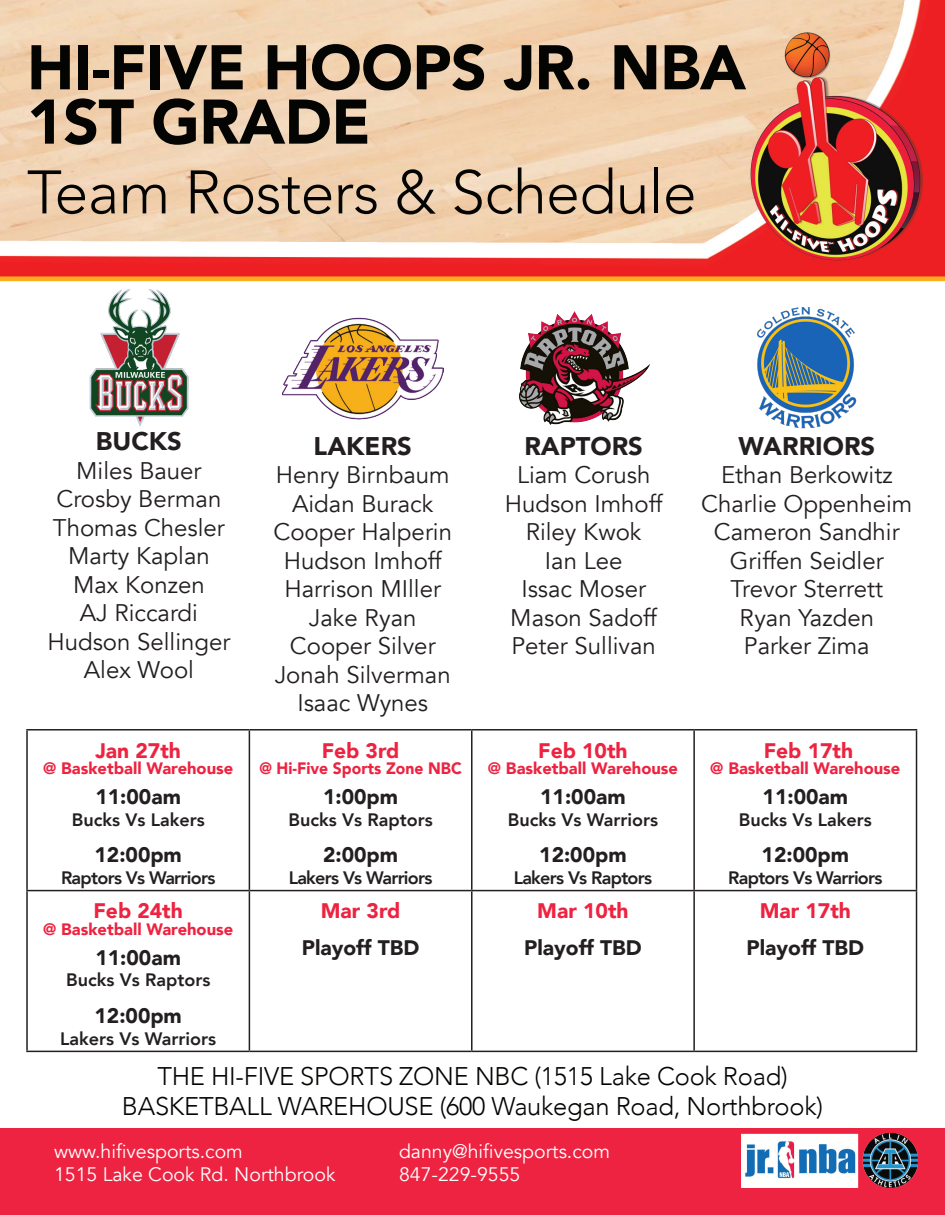
<style>
.page{position:relative;width:945px;height:1215px;background:#fff}
.page>*{position:absolute;margin:0;border:0;box-sizing:border-box;transform-origin:0 0}
.t1{font:900 62.4px/54.3px "Avenir";letter-spacing:-.01em;color:#040503}
.t2{font:300 60.75px "Avenir";letter-spacing:-.01em;color:#040503}
.t3{font:300 25.5px/30px "Avenir";letter-spacing:-.01em;color:#040503;text-align:center}
.t4{font:900 25.5px "Avenir";color:#231f20}
.t5{font:24px "Avenir";color:#231f20}
.t6{font:900 21px "Avenir";color:#231f20}
.t7{font:900 21px "Avenir";color:#ed2341}
.t8{font:19.5px "Avenir";color:#fff}
.t9{font:800 18px "Avenir";color:#231f20}
.t10{font:800 18px "Avenir";letter-spacing:-.04em;color:#231f20}
.t11{font:900 16.5px "Avenir";color:#ed2341}
.t12{font:900 16.5px "Avenir";color:#ed2341;scale:.95 1}
</style>
<div class="page">
<img style="left:0;top:0;width:945px;height:1129px">
<div style="left:0;top:1129px;width:945px;height:86px;background:#ed2341"></div>
<img style="left:87px;top:287px;width:104px;height:141px">
<img style="left:282px;top:308px;width:161px;height:120px">
<img style="left:515px;top:307px;width:137px;height:121px">
<img style="left:757px;top:306px;width:100px;height:122px">
<hr style="left:26px;top:729px;width:223px;height:2px;background:#231f20">
<hr style="left:26px;top:731px;width:2px;height:159px;background:#231f20">
<hr style="left:249px;top:729px;width:223px;height:2px;background:#231f20">
<hr style="left:249px;top:731px;width:1px;height:159px;background:#231f20">
<hr style="left:472px;top:729px;width:222px;height:2px;background:#231f20">
<hr style="left:471px;top:731px;width:2px;height:159px;background:#231f20">
<hr style="left:694px;top:729px;width:223px;height:2px;background:#231f20">
<hr style="left:693px;top:731px;width:2px;height:159px;background:#231f20">
<hr style="left:916px;top:731px;width:1px;height:159px;background:#231f20">
<hr style="left:26px;top:890px;width:223px;height:1px;background:#231f20">
<hr style="left:26px;top:891px;width:2px;height:160px;background:#231f20">
<hr style="left:249px;top:890px;width:223px;height:1px;background:#231f20">
<hr style="left:249px;top:891px;width:1px;height:160px;background:#231f20">
<hr style="left:472px;top:890px;width:222px;height:1px;background:#231f20">
<hr style="left:471px;top:891px;width:2px;height:160px;background:#231f20">
<hr style="left:694px;top:890px;width:223px;height:1px;background:#231f20">
<hr style="left:693px;top:891px;width:2px;height:160px;background:#231f20">
<hr style="left:916px;top:891px;width:1px;height:160px;background:#231f20">
<hr style="left:26px;top:1051px;width:223px;height:1px;background:#231f20">
<hr style="left:249px;top:1051px;width:223px;height:1px;background:#231f20">
<hr style="left:472px;top:1051px;width:222px;height:1px;background:#231f20">
<hr style="left:694px;top:1051px;width:223px;height:1px;background:#231f20">
<img style="left:741px;top:1134px;width:176px;height:54px">
<p class="t1" style="left:27px;top:39px;width:721px">HI-FIVE HOOPS JR. NBA<br>1ST GRADE</p>
<p class="t2" style="left:27px;top:157px;width:671px">Team Rosters &amp; Schedule</p>
<p class="t4" style="left:96px;top:419px;width:87px">BUCKS</p>
<p class="t5" style="left:76px;top:456px;width:127px">Miles Bauer</p>
<p class="t5" style="left:56px;top:484px;width:166px">Crosby Berman</p>
<p class="t5" style="left:53px;top:513px;width:174px">Thomas Chesler</p>
<p class="t5" style="left:68px;top:541px;width:143px">Marty Kaplan</p>
<p class="t5" style="left:73px;top:570px;width:133px">Max Konzen</p>
<p class="t5" style="left:80px;top:598px;width:120px">AJ Riccardi</p>
<p class="t5" style="left:47px;top:627px;width:185px">Hudson Sellinger</p>
<p class="t5" style="left:84px;top:655px;width:112px">Alex Wool</p>
<p class="t7" style="left:95px;top:732px;width:87px">Jan 27th</p>
<p class="t11" style="left:43px;top:754px;width:192px">@ Basketball Warehouse</p>
<p class="t6" style="left:95px;top:779px;width:87px">11:00am</p>
<p class="t9" style="left:72px;top:805px;width:134px">Bucks Vs Lakers</p>
<p class="t6" style="left:94px;top:837px;width:89px">12:00pm</p>
<p class="t10" style="left:61px;top:864px;width:156px">Raptors Vs Warriors</p>
<p class="t7" style="left:94px;top:893px;width:91px">Feb 24th</p>
<p class="t11" style="left:43px;top:915px;width:192px">@ Basketball Warehouse</p>
<p class="t6" style="left:95px;top:940px;width:87px">11:00am</p>
<p class="t9" style="left:66px;top:966px;width:146px">Bucks Vs Raptors</p>
<p class="t6" style="left:94px;top:998px;width:89px">12:00pm</p>
<p class="t9" style="left:60px;top:1024px;width:157px">Lakers Vs Warriors</p>
<p class="t4" style="left:314px;top:424px;width:100px">LAKERS</p>
<p class="t5" style="left:276px;top:460px;width:175px">Henry Birnbaum</p>
<p class="t5" style="left:292px;top:489px;width:143px">Aidan Burack</p>
<p class="t5" style="left:273px;top:517px;width:180px">Cooper Halperin</p>
<p class="t5" style="left:284px;top:546px;width:159px">Hudson Imhoff</p>
<p class="t5" style="left:285px;top:574px;width:158px">Harrison MIller</p>
<p class="t5" style="left:309px;top:603px;width:109px">Jake Ryan</p>
<p class="t5" style="left:290px;top:631px;width:147px">Cooper Silver</p>
<p class="t5" style="left:275px;top:660px;width:178px">Jonah Silverman</p>
<p class="t5" style="left:297px;top:688px;width:132px">Isaac Wynes</p>
<p class="t7" style="left:322px;top:732px;width:79px">Feb 3rd</p>
<p class="t12" style="left:259px;top:754px;width:214px">@ Hi-Five Sports Zone NBC</p>
<p class="t6" style="left:323px;top:779px;width:77px">1:00pm</p>
<p class="t9" style="left:288px;top:805px;width:146px">Bucks Vs Raptors</p>
<p class="t6" style="left:323px;top:837px;width:77px">2:00pm</p>
<p class="t10" style="left:289px;top:864px;width:145px">Lakers Vs Warriors</p>
<p class="t7" style="left:321px;top:893px;width:81px">Mar 3rd</p>
<p class="t6" style="left:302px;top:930px;width:119px">Playoff TBD</p>
<p class="t4" style="left:524px;top:424px;width:120px">RAPTORS</p>
<p class="t5" style="left:517px;top:460px;width:135px">Liam Corush</p>
<p class="t5" style="left:505px;top:489px;width:159px">Hudson Imhoff</p>
<p class="t5" style="left:526px;top:517px;width:117px">Riley Kwok</p>
<p class="t5" style="left:545px;top:546px;width:79px">Ian Lee</p>
<p class="t5" style="left:521px;top:574px;width:126px">Issac Moser</p>
<p class="t5" style="left:510px;top:603px;width:148px">Mason Sadoff</p>
<p class="t5" style="left:511px;top:631px;width:146px">Peter Sullivan</p>
<p class="t4" style="left:738px;top:424px;width:138px">WARRIORS</p>
<p class="t5" style="left:721px;top:460px;width:173px">Ethan Berkowitz</p>
<p class="t5" style="left:701px;top:489px;width:213px">Charlie Oppenheim</p>
<p class="t5" style="left:714px;top:517px;width:187px">Cameron Sandhir</p>
<p class="t5" style="left:730px;top:546px;width:155px">Griffen Seidler</p>
<p class="t5" style="left:731px;top:574px;width:154px">Trevor Sterrett</p>
<p class="t5" style="left:740px;top:603px;width:136px">Ryan Yazden</p>
<p class="t5" style="left:744px;top:631px;width:127px">Parker Zima</p>
<p class="t7" style="left:538px;top:732px;width:91px">Feb 10th</p>
<p class="t11" style="left:488px;top:754px;width:192px">@ Basketball Warehouse</p>
<p class="t6" style="left:540px;top:779px;width:87px">11:00am</p>
<p class="t9" style="left:508px;top:805px;width:152px">Bucks Vs Warriors</p>
<p class="t6" style="left:539px;top:837px;width:89px">12:00pm</p>
<p class="t10" style="left:514px;top:864px;width:140px">Lakers Vs Raptors</p>
<p class="t7" style="left:537px;top:893px;width:93px">Mar 10th</p>
<p class="t6" style="left:524px;top:930px;width:119px">Playoff TBD</p>
<p class="t7" style="left:764px;top:732px;width:91px">Feb 17th</p>
<p class="t11" style="left:710px;top:754px;width:192px">@ Basketball Warehouse</p>
<p class="t6" style="left:763px;top:779px;width:87px">11:00am</p>
<p class="t9" style="left:739px;top:805px;width:134px">Bucks Vs Lakers</p>
<p class="t6" style="left:762px;top:837px;width:89px">12:00pm</p>
<p class="t10" style="left:728px;top:864px;width:156px">Raptors Vs Warriors</p>
<p class="t7" style="left:760px;top:893px;width:93px">Mar 17th</p>
<p class="t6" style="left:747px;top:930px;width:119px">Playoff TBD</p>
<p class="t3" style="left:122px;top:1061px;width:703px">THE HI-FIVE SPORTS ZONE NBC (1515 Lake Cook Road)<br>BASKETBALL WAREHOUSE (600 Waukegan Road, Northbrook)</p>
<p class="t8" style="left:54px;top:1140px;width:190px">www.hifivesports.com</p>
<p class="t8" style="left:54px;top:1163px;width:283px">1515 Lake Cook Rd. Northbrook</p>
<p class="t8" style="left:399px;top:1140px;width:212px">danny@hifivesports.com</p>
<p class="t8" style="left:399px;top:1163px;width:123px">847-229-9555</p>
</div>
